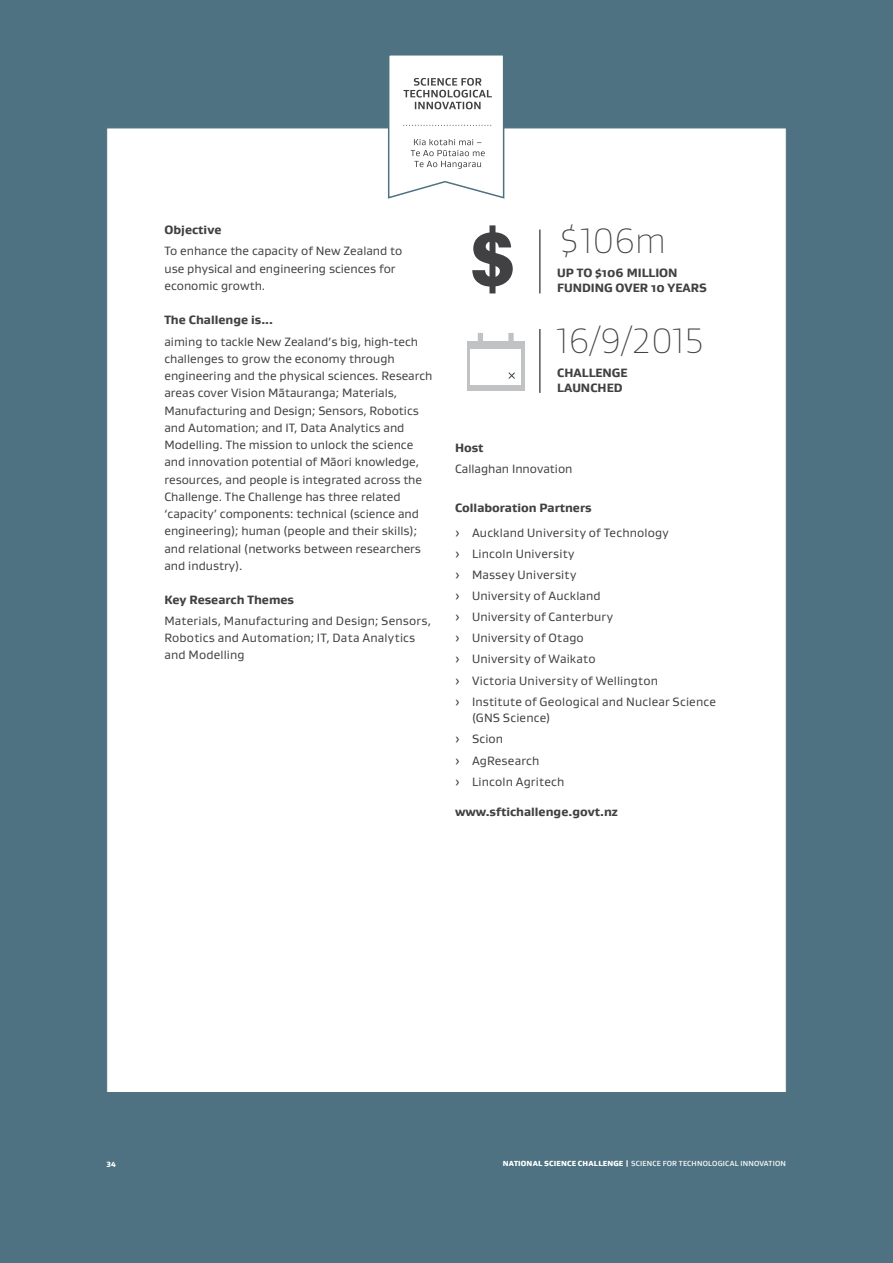
<style>
.page{position:relative;width:893px;height:1263px;background:#4e7282}
.page>*{position:absolute;margin:0;border:0;box-sizing:border-box;transform-origin:0 0}
.t1{font:100 36px "Gustan";color:#414042}
.t2{font:12.3px/17.2px "Gustan";color:#414042}
.t3{font:800 12.3px/15px "Gustan";color:#414042}
.t4{font:500 7.5px "Gustan";letter-spacing:.02em;color:#fff}
.t5{font:900 7.5px "Gustan";color:#fff}
.s1{font-weight:900}
</style>
<div class="page">
<div style="left:106px;top:128px;width:681px;height:965px;background:#fff;border:1px solid #4e7282"></div>
<svg style="left:387px;top:55px;width:118px;height:144px"></svg>
<hr style="left:539px;top:329px;width:1px;height:64px;background:#000">
<div style="left:467px;top:342px;width:57px;height:49px;background:#c0c2c4"></div>
<div style="left:478px;top:333px;width:5px;height:15px;background:#c0c2c4"></div>
<div style="left:508px;top:333px;width:6px;height:15px;background:#c0c2c4"></div>
<div style="left:470px;top:349px;width:51px;height:35px;background:#fff"></div>
<svg style="left:508px;top:372px;width:7px;height:7px"></svg>
<hr style="left:539px;top:230px;width:1px;height:63px;background:#000">
<svg style="left:472px;top:232px;width:41px;height:55px"></svg>
<div style="left:489px;top:225px;width:6px;height:68px;background:#414042"></div>
<p class="t3" style="left:164px;top:222px;width:59px">Objective</p>
<p class="t2" style="left:164px;top:242px;width:240px">To enhance the capacity of New Zealand to use physical and engineering sciences for economic growth.</p>
<p class="t3" style="left:164px;top:312px;width:110px">The Challenge is...</p>
<p class="t2" style="left:164px;top:332px;width:270px">aiming to tackle New Zealand’s big, high-tech challenges to grow the economy through engineering and the physical sciences. Research areas cover Vision Mātauranga; Materials, Manufacturing and Design; Sensors, Robotics and Automation; and IT, Data Analytics and Modelling. The mission to unlock the science and innovation potential of Māori knowledge, resources, and people is integrated across the Challenge. The Challenge has three related ‘capacity’ components: technical (science and engineering); human (people and their skills); and relational (networks between researchers and industry).</p>
<p class="t3" style="left:164px;top:592px;width:131px">Key Research Themes</p>
<p class="t2" style="left:164px;top:612px;width:268px;line-height:16.8px">Materials, Manufacturing and Design; Sensors,<br>Robotics and Automation; IT, Data Analytics and Modelling</p>
<h1 class="t1" style="left:557px;top:219px;width:110px">$106m</h1>
<p class="t3" style="left:557px;top:265px;width:151px">UP TO $106 MILLION<br>FUNDING OVER 10 YEARS</p>
<h1 class="t1" style="left:557px;top:318px;width:148px">16/9/2015</h1>
<p class="t3" style="left:557px;top:365px;width:72px">CHALLENGE<br>LAUNCHED</p>
<p class="t3" style="left:455px;top:440px;width:30px">Host</p>
<p class="t2" style="left:455px;top:460px;width:119px">Callaghan Innovation</p>
<p class="t3" style="left:455px;top:500px;width:138px">Collaboration Partners</p>
<p class="t2" style="left:455px;top:522px;width:262px;line-height:21px">› Auckland University of Technology<br>› Lincoln University<br>› Massey University<br>› University of Auckland<br>› University of Canterbury<br>› University of Otago<br>› University of Waikato<br>› Victoria University of Wellington<br>› Institute of Geological and Nuclear Science</p>
<p class="t2" style="left:455px;top:707px;width:111px;line-height:21px;text-indent:17px">(GNS Science)<br>› Scion<br>› AgResearch<br>› Lincoln Agritech</p>
<p class="t3" style="left:455px;top:803px;width:164px">www.sftichallenge.govt.nz</p>
<p class="t5" style="left:106px;top:1159px;width:11px">34</p>
<p class="t4" style="left:503px;top:1159px;width:285px"><span class="s1">NATIONAL SCIENCE CHALLENGE |</span> SCIENCE FOR TECHNOLOGICAL INNOVATION</p>
</div>
